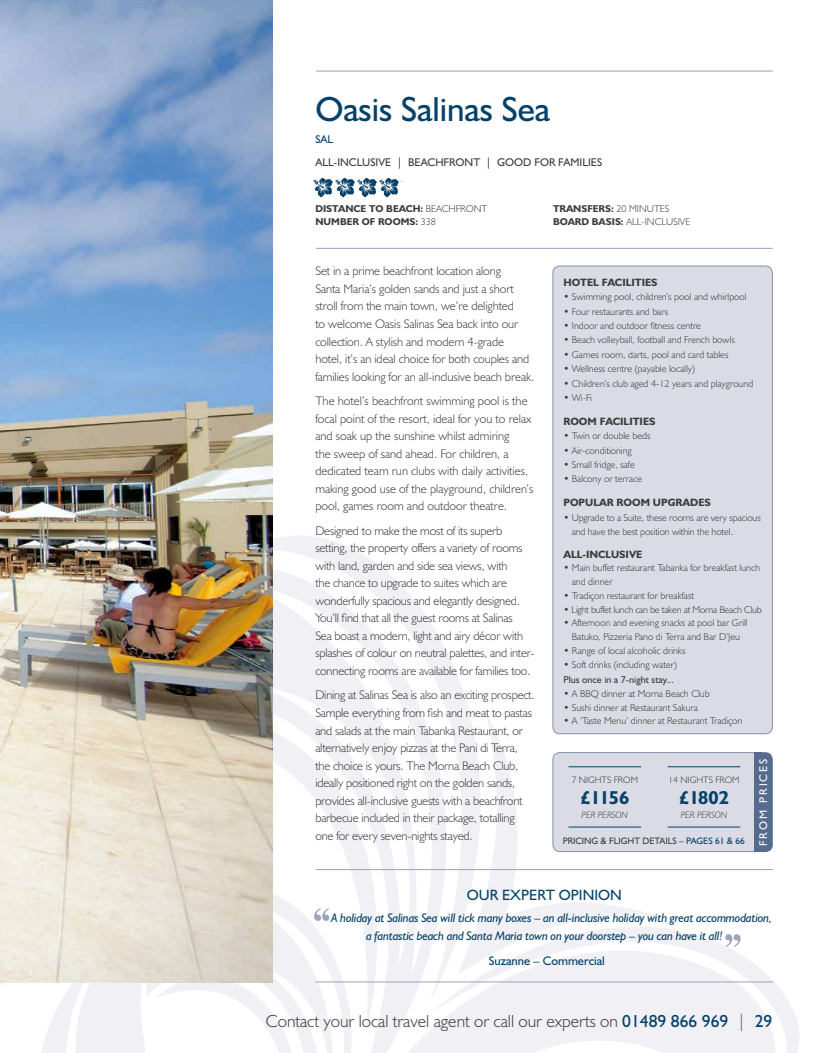
<style>
.page{position:relative;width:815px;height:1053px;background:#fff}
.page>*{position:absolute;margin:0;border:0;box-sizing:border-box;transform-origin:0 0}
.t1{font:35px "Humanist 521 BT";color:#064169}
.t2{font:700 18.75px "Humanist 521 BT";letter-spacing:-.02em;color:#064169}
.t3{font:300 17.5px "Humanist 521 BT";color:#3c3c3b}
.t4{font:15px "Humanist 521 BT";color:#064169}
.t5{font:300 12.5px/17.5px "Humanist 521 BT";letter-spacing:-.015em;color:#3c3c3b}
.t6{font:italic 12.5px/17.5px "Humanist 521 BT";letter-spacing:-.02em;color:#064169}
.t7{font:12.5px "Humanist 521 BT";color:#064169}
.t8{font:11.25px "Humanist 521 BT";color:#3c3c3b}
.t9{font:11.25px "Humanist 521 BT";letter-spacing:.17em;color:#fff}
.t10{font:11.25px "Humanist 521 BT";color:#064169}
.t11{font:700 10.62px "Humanist 521 BT";color:#3c3c3b}
.t12{font:300 10px/13.8px "Humanist 521 BT";color:#3c3c3b}
.t13{font:700 10px "Humanist 521 BT";color:#3c3c3b}
.t14{font:300 10px "Humanist 521 BT";letter-spacing:-.02em;color:#3c3c3b}
.t15{font:10px "Humanist 521 BT";color:#3c3c3b}
.t16{font:9.38px "Humanist 521 BT";color:#3c3c3b}
.t17{font:300 9.38px "Humanist 521 BT";color:#3c3c3b}
.t18{font:italic 300 9.38px "Humanist 521 BT";color:#3c3c3b}
.s1{font-weight:300}
.s2{font-weight:700}
.s3{color:#064169}
.s4{font-weight:400;color:#064169}
.s5{color:#575756}
</style>
<div class="page">
<svg style="left:490px;top:712px;width:170px;height:195px"></svg>
<svg style="left:0;top:907px;width:694px;height:145px"></svg>
<svg style="left:490px;top:935px;width:309px;height:117px;fill:#f0f0f5"></svg>
<svg style="left:74px;top:536px;width:416px;height:516px"></svg>
<img style="left:0;top:0;width:273px;height:981px">
<div style="left:553px;top:266px;width:219px;height:467px;background:#dadbe5;border-radius:7px"></div>
<div style="left:553px;top:266px;width:219px;height:467px;border:1px solid #868fab;border-radius:7px"></div>
<div style="left:553px;top:752px;width:219px;height:99px;background:#dadbe5;border-radius:7px"></div>
<div style="left:553px;top:752px;width:219px;height:99px;border:1px solid #868fab;border-radius:7px"></div>
<hr style="left:568px;top:766px;width:73px;height:1px;background:#064169">
<hr style="left:568px;top:826px;width:73px;height:1px;background:#064169">
<hr style="left:668px;top:766px;width:72px;height:1px;background:#064169">
<hr style="left:668px;top:826px;width:72px;height:1px;background:#064169">
<div style="left:755px;top:752px;width:17px;height:100px;background:#566b8e;border-radius:7px"></div>
<div style="left:755px;top:752px;width:7px;height:100px;background:#566b8e"></div>
<hr style="left:316px;top:869px;width:457px;height:1px;background:#9da3bb">
<hr style="left:315px;top:981px;width:458px;height:1px;background:#9da3bb">
<svg style="left:314px;top:908px;width:15px;height:12px"></svg>
<svg style="left:725px;top:934px;width:16px;height:12px"></svg>
<hr style="left:316px;top:248px;width:457px;height:1px;background:#9da3bb">
<hr style="left:316px;top:71px;width:457px;height:1px;background:#9da3bb">
<svg style="left:314px;top:177px;width:85px;height:21px"></svg>
<h1 class="t1" style="left:315px;top:87px;width:236px">Oasis Salinas Sea</h1>
<p class="t10" style="left:315px;top:132px;width:19px">SAL</p>
<p class="t8" style="left:315px;top:156px;width:288px">ALL-INCLUSIVE | BEACHFRONT | GOOD FOR FAMILIES</p>
<p class="t13" style="left:315px;top:202px;width:173px">DISTANCE TO BEACH: <span class="s1">BEACHFRONT</span></p>
<p class="t13" style="left:553px;top:202px;width:118px">TRANSFERS: <span class="s1">20 MINUTES</span></p>
<p class="t13" style="left:315px;top:216px;width:122px">NUMBER OF ROOMS: <span class="s1">338</span></p>
<p class="t12" style="left:553px;top:215px;width:139px"><span class="s2">BOARD BASIS:</span> ALL-INCLUSIVE</p>
<p class="t5" style="left:315px;top:262px;width:220px">Set in a prime beachfront location along<br>Santa Maria’s golden sands and just a short stroll from the main town, we’re delighted<br>to welcome Oasis Salinas Sea back into our collection. A stylish and modern 4-grade<br>hotel, it’s an ideal choice for both couples and families looking for an all-inclusive beach break.</p>
<p class="t5" style="left:315px;top:392px;width:220px">The hotel’s beachfront swimming pool is the focal point of the resort, ideal for you to relax and soak up the sunshine whilst admiring<br>the sweep of sand ahead. For children, a dedicated team run clubs with daily activities, making good use of the playground, children’s pool, games room and outdoor theatre.</p>
<p class="t5" style="left:315px;top:521px;width:221px">Designed to make the most of its superb setting, the property offers a variety of rooms with land, garden and side sea views, with<br>the chance to upgrade to suites which are wonderfully spacious and elegantly designed.<br>You’ll find that all the guest rooms at Salinas<br>Sea boast a modern, light and airy décor with splashes of colour on neutral palettes, and inter&shy;connecting rooms are available for families too.</p>
<p class="t5" style="left:315px;top:686px;width:221px">Dining at Salinas Sea is also an exciting prospect.<br>Sample everything from fish and meat to pastas and salads at the main Tabanka Restaurant, or alternatively enjoy pizzas at the Pani di Terra, the choice is yours. The Morna Beach Club, ideally positioned right on the golden sands, provides all-inclusive guests with a beachfront barbecue included in their package, totalling one for every seven-nights stayed.</p>
<p class="t11" style="left:563px;top:275px;width:96px">HOTEL FACILITIES</p>
<p class="t12" style="left:563px;top:290px;width:185px">• Swimming pool, children’s pool and whirlpool</p>
<p class="t12" style="left:563px;top:304px;width:106px">• Four restaurants and bars</p>
<p class="t12" style="left:563px;top:318px;width:139px">• Indoor and outdoor fitness centre</p>
<p class="t12" style="left:563px;top:333px;width:173px">• Beach volleyball, football and French bowls</p>
<p class="t12" style="left:563px;top:347px;width:167px">• Games room, darts, pool and card tables</p>
<p class="t12" style="left:563px;top:361px;width:133px">• Wellness centre (payable locally)</p>
<p class="t12" style="left:563px;top:376px;width:191px">• Children’s club aged 4-12 years and playground</p>
<p class="t12" style="left:563px;top:390px;width:30px">• Wi-Fi</p>
<p class="t11" style="left:563px;top:414px;width:94px">ROOM FACILITIES</p>
<p class="t12" style="left:563px;top:428px;width:89px">• Twin or double beds</p>
<p class="t12" style="left:563px;top:443px;width:70px">• Air-conditioning</p>
<p class="t12" style="left:563px;top:457px;width:73px">• Small fridge, safe</p>
<p class="t12" style="left:563px;top:472px;width:80px">• Balcony or terrace</p>
<p class="t11" style="left:563px;top:496px;width:149px">POPULAR ROOM UPGRADES</p>
<p class="t12" style="left:572px;top:509px;width:191px;line-height:14.4px;text-indent:-8px">• Upgrade to a Suite, these rooms are very spacious and have the best position within the hotel.</p>
<p class="t11" style="left:563px;top:547px;width:80px">ALL-INCLUSIVE</p>
<p class="t12" style="left:572px;top:561px;width:190px;text-indent:-8px">• Main buffet restaurant Tabanka for breakfast lunch and dinner</p>
<p class="t12" style="left:563px;top:588px;width:132px">• Tradiçon restaurant for breakfast</p>
<p class="t14" style="left:563px;top:603px;width:200px">• Light buffet lunch can be taken at Morna Beach Club</p>
<p class="t12" style="left:563px;top:616px;width:186px;text-align:center">• Afternoon and evening snacks at pool bar Grill<br>Batuko, Pizzeria Pano di Terra and Bar D’Jeu</p>
<p class="t12" style="left:563px;top:643px;width:124px">• Range of local alcoholic drinks</p>
<p class="t12" style="left:563px;top:657px;width:115px">• Soft drinks (including water)</p>
<p class="t15" style="left:563px;top:673px;width:112px">Plus once in a 7-night stay...</p>
<p class="t12" style="left:563px;top:686px;width:148px">• A BBQ dinner at Morna Beach Club</p>
<p class="t12" style="left:563px;top:700px;width:136px">• Sushi dinner at Restaurant Sakura</p>
<p class="t12" style="left:563px;top:714px;width:180px">• A ‘Taste Menu’ dinner at Restaurant Tradiçon</p>
<p class="t17" style="left:572px;top:773px;width:68px">7 NIGHTS FROM</p>
<p class="t18" style="left:582px;top:809px;width:48px">PER PERSON</p>
<p class="t17" style="left:669px;top:773px;width:73px">14 NIGHTS FROM</p>
<p class="t18" style="left:681px;top:809px;width:48px">PER PERSON</p>
<h2 class="t2" style="left:679px;top:785px;width:51px">£1802</h2>
<p class="t16" style="left:563px;top:834px;width:184px">PRICING &amp; FLIGHT DETAILS – <span class="s3">PAGES 61 &amp; 66</span></p>
<h2 class="t2" style="left:580px;top:785px;width:51px">£1156</h2>
<p class="t9" style="left:756px;top:846px;width:89px;rotate:-90deg">FROM PRICES</p>
<p class="t4" style="left:467px;top:885px;width:156px">OUR EXPERT OPINION</p>
<p class="t6" style="left:366px;top:909px;width:407px;text-indent:-35px">A holiday at Salinas Sea will tick many boxes – an all-inclusive holiday with great accommodation, a fantastic beach and Santa Maria town on your doorstep – you can have it all!</p>
<p class="t7" style="left:489px;top:952px;width:118px">Suzanne – Commercial</p>
<h3 class="t3" style="left:266px;top:1010px;width:508px">Contact your local travel agent or call our experts on <span class="s4">01489 866 969</span> <span class="s5">|</span> <span class="s4">29</span></h3>
</div>
